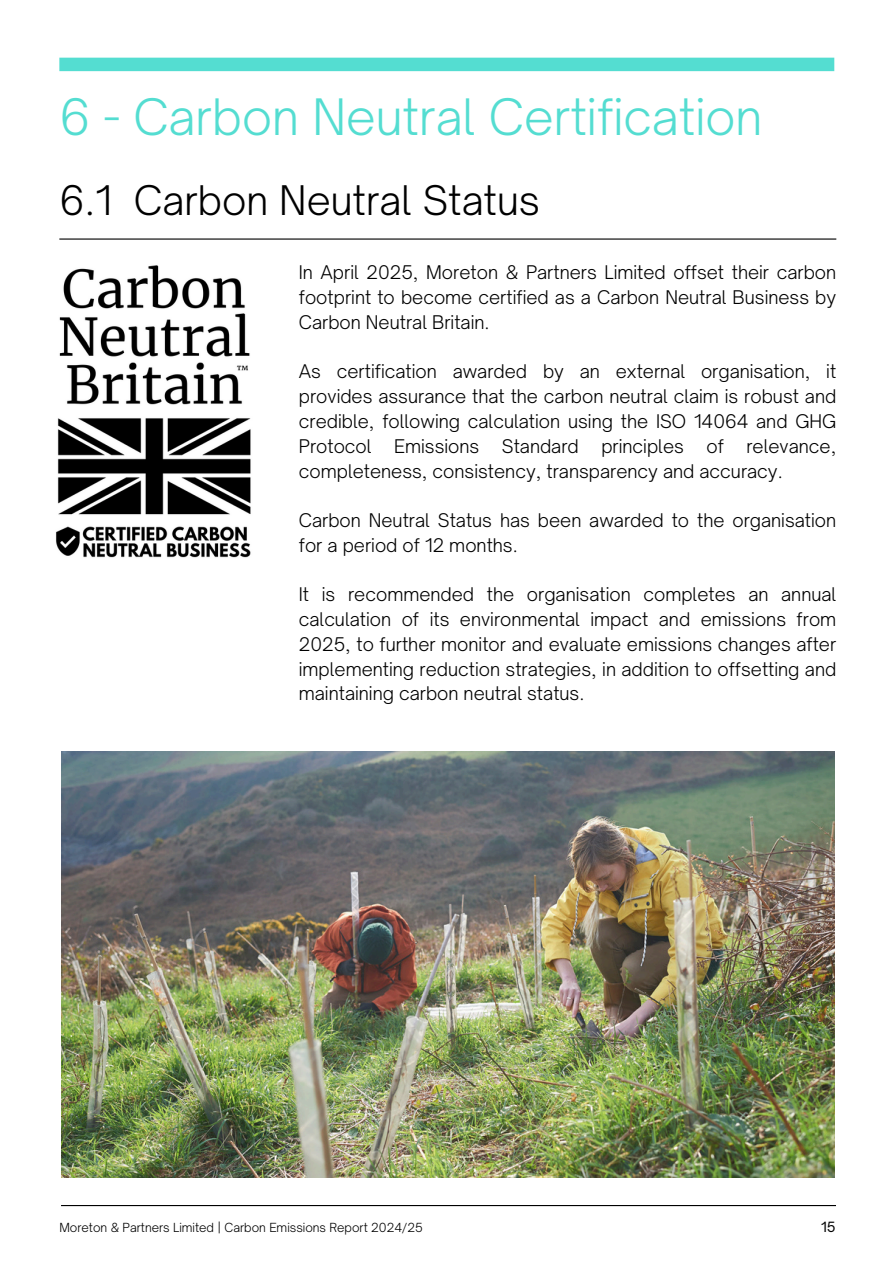
<style>
.page{position:relative;width:894px;height:1264px;background:#fff}
.page>*{position:absolute;margin:0;border:0;box-sizing:border-box;transform-origin:0 0}
.t1{font:300 48px "Open Sauce One";color:#54ddd1}
.t2{font:300 39px "Open Sauce One";color:#000}
.t3{font:300 18px/24.8px "Open Sauce One";color:#000;text-align:justify}
.t4{font:13.5px "Open Sauce One";color:#000}
.t5{font:300 12px "Open Sauce One";color:#000}
</style>
<div class="page">
<div style="left:59px;top:58px;width:775px;height:13px;background:#54ddd1"></div>
<img style="left:56px;top:265px;width:195px;height:293px">
<img style="left:61px;top:751px;width:773px;height:425px">
<hr style="left:59px;top:238px;width:777px;height:2px;background:#000">
<hr style="left:61px;top:1204px;width:774px;height:2px;background:#000">
<h3 class="t1" style="left:59px;top:87px;width:704px">6 - Carbon Neutral Certification</h3>
<h3 class="t2" style="left:59px;top:176px;width:482px">6.1 Carbon Neutral Status</h3>
<p class="t3" style="left:299px;top:260px;width:539px">In April 2025, Moreton &amp; Partners Limited offset their carbon footprint to become certified as a Carbon Neutral Business by Carbon Neutral Britain.</p>
<h1 class="t3" style="left:299px;top:359px;width:539px">As certification awarded by an external organisation, it provides assurance that the carbon neutral claim is robust and credible, following calculation using the ISO 14064 and GHG Protocol Emissions Standard principles of relevance, completeness, consistency, transparency and accuracy.</h1>
<h2 class="t3" style="left:299px;top:508px;width:539px">Carbon Neutral Status has been awarded to the organisation for a period of 12 months.</h2>
<p class="t3" style="left:299px;top:582px;width:539px">It is recommended the organisation completes an annual calculation of its environmental impact and emissions from 2025, to further monitor and evaluate emissions changes after implementing reduction strategies, in addition to offsetting and maintaining carbon neutral status.</p>
<h3 class="t5" style="left:59px;top:1219px;width:365px">Moreton &amp; Partners Limited | Carbon Emissions Report 2024/25</h3>
<p class="t4" style="left:820px;top:1218px;width:16px">15</p>
</div>
